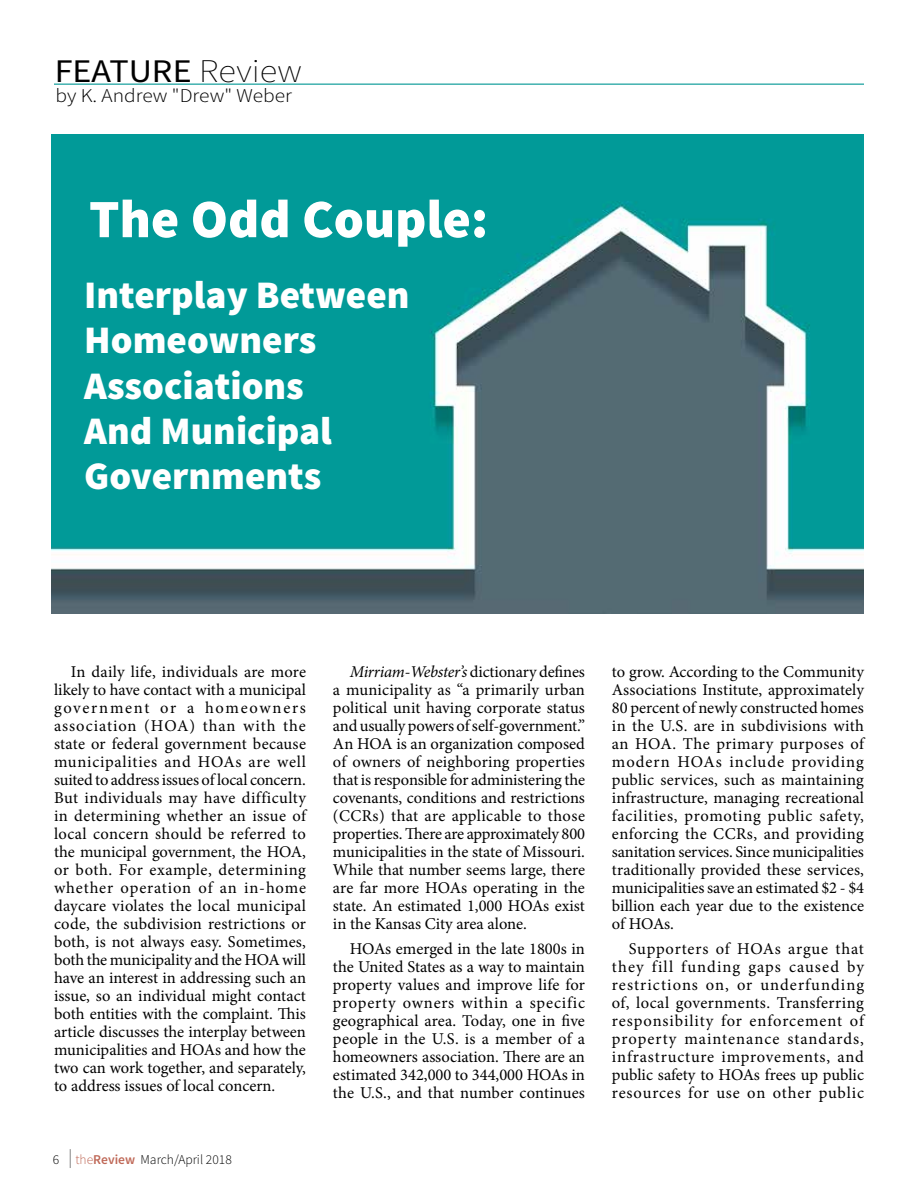
<style>
.page{position:relative;width:918px;height:1188px;background:#fff}
.page>*{position:absolute;margin:0;border:0;box-sizing:border-box;transform-origin:0 0}
.t1{font:900 54px "Source Sans Pro";color:#fff}
.t2{font:900 39px/45px "Source Sans Pro";color:#fff}
.t3{font:33px "Source Sans Pro";color:#000;scale:1.1 1}
.t4{font:300 19.5px "Source Sans Pro";color:#000;scale:1.1 1}
.t5{font:16.5px/18px "Minion Pro";color:#000;text-align:justify}
.t6{font:300 13.5px "Source Sans Pro";color:#000}
.s1{font-weight:200}
.s2{font-style:italic}
.s3{color:#bf6857}
.s4{font-weight:600;color:#bf6857}
</style>
<div class="page">
<svg style="left:70px;top:1149px;width:1px;height:19px"></svg>
<hr style="left:54px;top:84px;width:810px;height:1px;background:#009794">
<img style="left:52px;top:134px;width:812px;height:480px">
<h3 class="t3" style="left:55px;top:51px;width:226px">FEATURE <span class="s1">Review</span></h3>
<p class="t4" style="left:56px;top:84px;width:216px">by K. Andrew "Drew" Weber</p>
<h1 class="t1" style="left:89px;top:184px;width:401px">The Odd Couple:</h1>
<h2 class="t2" style="left:84px;top:275px;width:327px">Interplay Between<br>Homeowners<br>Associations<br>And Municipal<br>Governments</h2>
<p class="t5" style="left:54px;top:663px;width:254px;text-indent:17px">In daily life, individuals are more likely to have contact with a municipal government or a homeowners association (HOA) than with the state or federal government because municipalities and HOAs are well suited to address issues of local concern.<br>But individuals may have difficulty in determining whether an issue of local concern should be referred to the municipal government, the HOA, or both. For example, determining whether operation of an in-home daycare violates the local municipal code, the subdivision restrictions or both, is not always easy. Sometimes, both the municipality and the HOA will have an interest in addressing such an issue, so an individual might contact both entities with the complaint. This article discusses the interplay between municipalities and HOAs and how the two can work together, and separately, to address issues of local concern.</p>
<p class="t5" style="left:333px;top:663px;width:254px;text-indent:17px"><span class="s2">Mirriam-Webster’s</span> dictionary defines a municipality as “a primarily urban political unit having corporate status and usually powers of self-government.” An HOA is an organization composed of owners of neighboring properties that is responsible for administering the covenants, conditions and restrictions (CCRs) that are applicable to those properties. There are approximately 800 municipalities in the state of Missouri.<br>While that number seems large, there are far more HOAs operating in the state. An estimated 1,000 HOAs exist in the Kansas City area alone.</p>
<p class="t5" style="left:333px;top:940px;width:254px;text-indent:17px">HOAs emerged in the late 1800s in the United States as a way to maintain property values and improve life for property owners within a specific geographical area. Today, one in five people in the U.S. is a member of a homeowners association. There are an estimated 342,000 to 344,000 HOAs in the U.S., and that number continues</p>
<p class="t6" style="left:53px;top:1151px;width:180px">6 <span class="s3">the</span><span class="s4">Review</span> March/April 2018</p>
<p class="t5" style="left:612px;top:663px;width:254px">to grow. According to the Community Associations Institute, approximately 80 percent of newly constructed homes in the U.S. are in subdivisions with an HOA. The primary purposes of modern HOAs include providing public services, such as maintaining infrastructure, managing recreational facilities, promoting public safety, enforcing the CCRs, and providing sanitation services. Since municipalities traditionally provided these services, municipalities save an estimated $2 - $4 billion each year due to the existence of HOAs.</p>
<p class="t5" style="left:612px;top:940px;width:254px;text-indent:17px">Supporters of HOAs argue that they fill funding gaps caused by restrictions on, or underfunding of, local governments. Transferring responsibility for enforcement of property maintenance standards, infrastructure improvements, and public safety to HOAs frees up public resources for use on other public</p>
</div>
